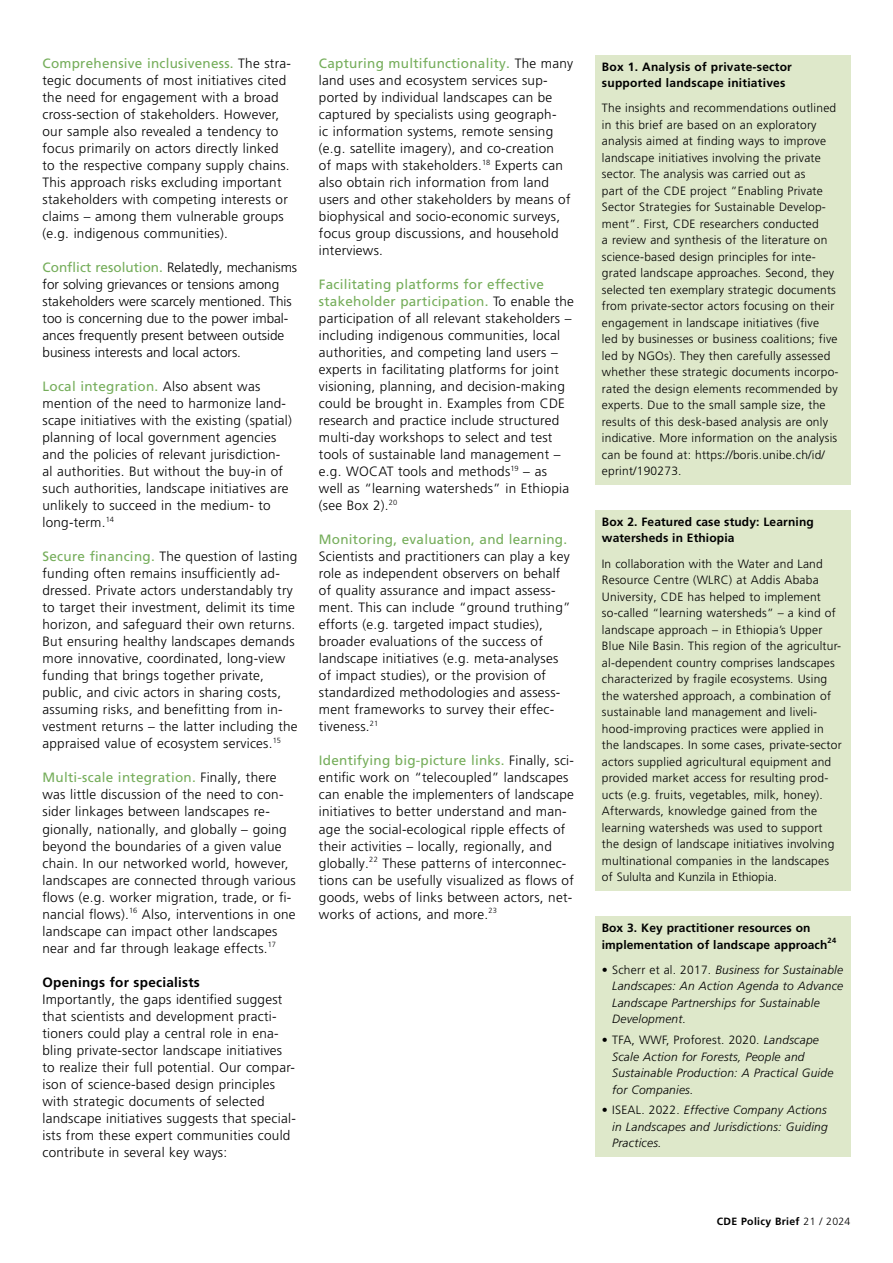
<style>
.page{position:relative;width:893px;height:1263px;background:#fff}
.page>*{position:absolute;margin:0;border:0;box-sizing:border-box;transform-origin:0 0}
.t1{font:300 13.5px/17px "Frutiger LT Pro";letter-spacing:.02em;color:#000}
.t2{font:300 13.5px/17px "Frutiger LT Pro";color:#000}
.t3{font:13.5px "Frutiger LT Pro";letter-spacing:.02em;color:#75ad5a}
.t4{font:700 13.5px "Frutiger LT Pro";letter-spacing:.02em;color:#000}
.t5{font:300 12px/16.5px "Frutiger LT Pro";letter-spacing:.02em;color:#000}
.t6{font:italic 300 12px/16.5px "Frutiger LT Pro";letter-spacing:.02em;color:#000}
.t7{font:700 12px/16.5px "Frutiger LT Pro";letter-spacing:.01em;color:#000}
.t8{font:700 10.5px "Frutiger LT Pro";letter-spacing:.03em;color:#000}
.t9{font:700 7.5px "Frutiger LT Pro";color:#000}
.s1{font-weight:400;color:#75ad5a}
.s2{font-style:normal}
.s3{font-weight:300}
</style>
<div class="page">
<div style="left:595px;top:510px;width:255px;height:381px;background:#dee8ca"></div>
<div style="left:595px;top:56px;width:255px;height:429px;background:#dee8ca"></div>
<div style="left:595px;top:916px;width:255px;height:241px;background:#dee8ca"></div>
<p class="t1" style="left:43px;top:55px;width:250px"><span class="s1">Comprehensive inclusiveness.</span> The stra&shy;tegic documents of most initiatives cited the need for engagement with a broad cross-section of stakeholders. However, our sample also revealed a tendency to focus primarily on actors directly linked to the respective company supply chains.<br>This approach risks excluding important stakeholders with competing interests or claims – among them vulnerable groups (e.g. indigenous communities).</p>
<p class="t2" style="left:43px;top:259px;width:256px"><span class="s1">Conflict resolution.</span> Relatedly, mechanisms for solving grievances or tensions among stakeholders were scarcely mentioned. This too is concerning due to the power imbal&shy;ances frequently present between outside business interests and local actors.</p>
<p class="t1" style="left:43px;top:378px;width:251px"><span class="s1">Local integration.</span> Also absent was mention of the need to harmonize land&shy;scape initiatives with the existing (spatial) planning of local government agencies and the policies of relevant jurisdiction&shy;al authorities. But without the buy-in of such authorities, landscape initiatives are unlikely to succeed in the medium- to long-term.<sup>14</sup></p>
<p class="t1" style="left:43px;top:548px;width:257px"><span class="s1">Secure financing.</span> The question of lasting funding often remains insufficiently ad&shy;dressed. Private actors understandably try to target their investment, delimit its time horizon, and safeguard their own returns.<br>But ensuring healthy landscapes demands more innovative, coordinated, long-view funding that brings together private, public, and civic actors in sharing costs, assuming risks, and benefitting from in&shy;vestment returns – the latter including the appraised value of ecosystem services.<sup>15</sup></p>
<p class="t1" style="left:43px;top:769px;width:255px"><span class="s1">Multi-scale integration.</span> Finally, there was little discussion of the need to con&shy;sider linkages between landscapes re&shy;gionally, nationally, and globally – going beyond the boundaries of a given value chain. In our networked world, however, landscapes are connected through various flows (e.g. worker migration, trade, or fi&shy;nancial flows).<sup>16</sup> Also, interventions in one landscape can impact other landscapes near and far through leakage effects.<sup>17</sup></p>
<p class="t4" style="left:43px;top:974px;width:159px">Openings for specialists</p>
<p class="t1" style="left:43px;top:990px;width:255px">Importantly, the gaps identified suggest that scientists and development practi&shy;tioners could play a central role in ena&shy;bling private-sector landscape initiatives to realize their full potential. Our compar&shy;ison of science-based design principles with strategic documents of selected landscape initiatives suggests that special&shy;ists from these expert communities could contribute in several key ways:</p>
<p class="t1" style="left:319px;top:55px;width:256px"><span class="s1">Capturing multifunctionality.</span> The many land uses and ecosystem services sup&shy;ported by individual landscapes can be captured by specialists using geograph-<br>ic information systems, remote sensing (e.g. satellite imagery), and co-creation<br>of maps with stakeholders.<sup>18</sup> Experts can also obtain rich information from land users and other stakeholders by means of biophysical and socio-economic surveys, focus group discussions, and household interviews.</p>
<p class="t1" style="left:319px;top:276px;width:257px"><span class="s1">Facilitating platforms for effective stakeholder participation.</span> To enable the participation of all relevant stakeholders – including indigenous communities, local authorities, and competing land users – experts in facilitating platforms for joint visioning, planning, and decision-making could be brought in. Examples from CDE research and practice include structured multi-day workshops to select and test tools of sustainable land management – e.g. WOCAT tools and methods<sup>19</sup> – as well as “learning watersheds” in Ethiopia (see Box 2).<sup>20</sup></p>
<p class="t3" style="left:319px;top:532px;width:250px">Monitoring, evaluation, and learning.</p>
<p class="t1" style="left:319px;top:548px;width:253px">Scientists and practitioners can play a key role as independent observers on behalf of quality assurance and impact assess&shy;ment. This can include “ground truthing” efforts (e.g. targeted impact studies), broader evaluations of the success of landscape initiatives (e.g. meta-analyses of impact studies), or the provision of standardized methodologies and assess&shy;ment frameworks to survey their effec&shy;tiveness.<sup>21</sup></p>
<p class="t1" style="left:319px;top:752px;width:257px"><span class="s1">Identifying big-picture links.</span> Finally, sci&shy;entific work on “telecoupled” landscapes can enable the implementers of landscape initiatives to better understand and man&shy;age the social-ecological ripple effects of their activities – locally, regionally, and globally.<sup>22</sup> These patterns of interconnec&shy;tions can be usefully visualized as flows of goods, webs of links between actors, net&shy;works of actions, and more.<sup>23</sup></p>
<p class="t7" style="left:602px;top:58px;width:192px">Box 1. Analysis of private-sector supported landscape initiatives</p>
<p class="t5" style="left:602px;top:100px;width:238px">The insights and recommendations outlined in this brief are based on an exploratory analysis aimed at finding ways to improve landscape initiatives involving the private sector. The analysis was carried out as<br>part of the CDE project ”Enabling Private Sector Strategies for Sustainable Develop&shy;ment”. First, CDE researchers conducted<br>a review and synthesis of the literature on science-based design principles for inte&shy;grated landscape approaches. Second, they selected ten exemplary strategic documents from private-sector actors focusing on their engagement in landscape initiatives (five<br>led by businesses or business coalitions; five led by NGOs). They then carefully assessed whether these strategic documents incorpo&shy;rated the design elements recommended by experts. Due to the small sample size, the results of this desk-based analysis are only indicative. More information on the analysis can be found at: https://boris.unibe.ch/id/ eprint/190273.</p>
<p class="t7" style="left:602px;top:514px;width:213px">Box 2. Featured case study: Learning watersheds in Ethiopia</p>
<p class="t5" style="left:602px;top:555px;width:241px">In collaboration with the Water and Land Resource Centre (WLRC) at Addis Ababa University, CDE has helped to implement so-called “learning watersheds” – a kind of landscape approach – in Ethiopia’s Upper Blue Nile Basin. This region of the agricultur&shy;al-dependent country comprises landscapes characterized by fragile ecosystems. Using the watershed approach, a combination of sustainable land management and liveli&shy;hood-improving practices were applied in the landscapes. In some cases, private-sector actors supplied agricultural equipment and provided market access for resulting prod&shy;ucts (e.g. fruits, vegetables, milk, honey).<br>Afterwards, knowledge gained from the learning watersheds was used to support the design of landscape initiatives involving multinational companies in the landscapes of Sululta and Kunzila in Ethiopia.</p>
<p class="t7" style="left:602px;top:919px;width:227px;line-height:17px">Box 3. Key practitioner resources on implementation of landscape approach</p>
<p class="t9" style="left:827px;top:936px;width:10px">24</p>
<p class="t6" style="left:612px;top:961px;width:233px;text-indent:-10px"><span class="s2">• Scherr et al. 2017.</span> Business for Sustainable Landscapes: An Action Agenda to Advance Landscape Partnerships for Sustainable Development.</p>
<p class="t6" style="left:612px;top:1032px;width:223px;text-indent:-10px"><span class="s2">• TFA, WWF, Proforest. 2020.</span> Landscape Scale Action for Forests, People and Sustainable Production: A Practical Guide for Companies.</p>
<p class="t6" style="left:612px;top:1102px;width:217px;text-align:justify;text-indent:-10px"><span class="s2">• ISEAL. 2022.</span> Effective Company Actions in Landscapes and Jurisdictions: Guiding Practices.</p>
<p class="t8" style="left:717px;top:1215px;width:135px">CDE Policy Brief <span class="s3">21 / 2024</span></p>
</div>
